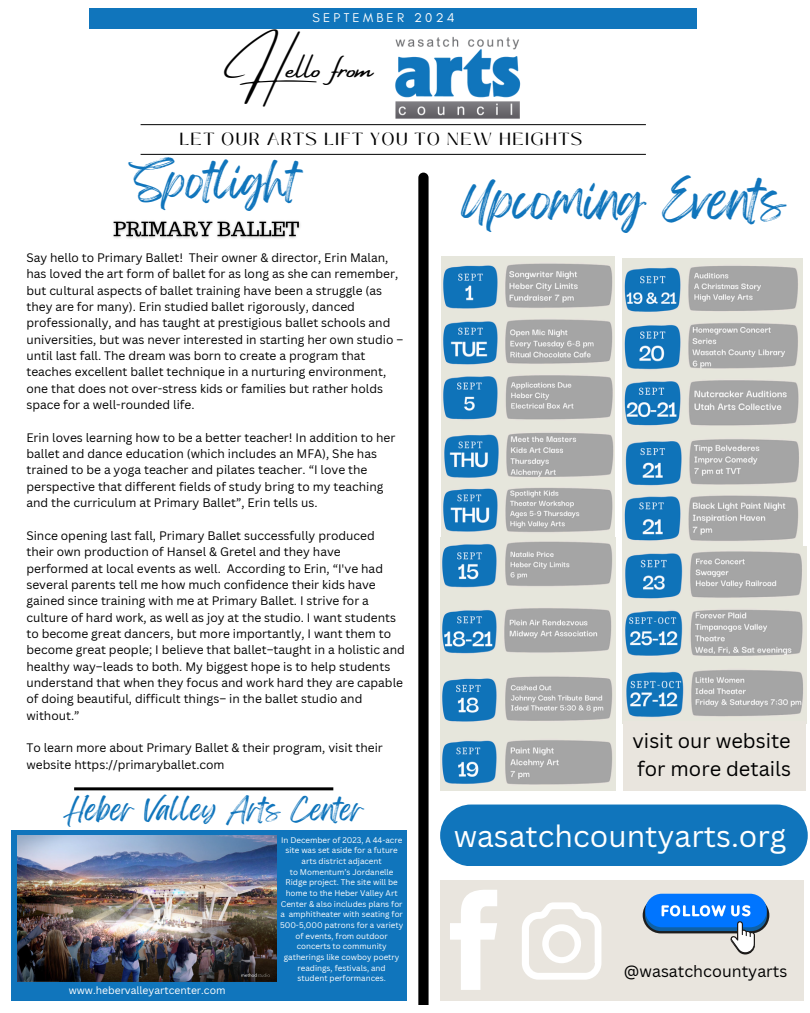
<style>
.page{position:relative;width:810px;height:1013px;background:#fff}
.page>*{position:absolute;margin:0;border:0;box-sizing:border-box;transform-origin:0 0}
.t1{font:45.1px "Feeling Passionate";color:#1075bc}
.t2{font:41px "Feeling Passionate";color:#1075bc}
.t3{font:33.3px "Amsterdam Four";color:#000}
.t4{font:30px "Canva Sans";color:#fff}
.t5{font:26px "Feeling Passionate";color:#1075bc}
.t6{font:20px/28.1px "Canva Sans";color:#000}
.t7{font:17.5px "Black Mango";letter-spacing:.08em;color:#000}
.t8{font:16px "Canva Sans";color:#000}
.t9{font:12.9px "Glacial Indifference";letter-spacing:.25em;color:#fdfdfd}
.t10{font:12px/16.3px "Canva Sans";color:#000}
.t11{font:10.3px "Canva Sans";color:#fff}
.t12{font:8px/10.7px "Canva Sans";color:#fff;text-align:center}
</style>
<div class="page">
<div style="left:90px;top:8px;width:607px;height:20px;background:#1075bc"></div>
<hr style="left:141px;top:124px;width:505px;height:1px;background:#000">
<hr style="left:141px;top:154px;width:505px;height:1px;background:#000">
<img style="left:395px;top:36px;width:126px;height:83px">
<svg style="left:418px;top:173px;width:11px;height:831px"></svg>
<div style="left:440px;top:804px;width:368px;height:62px;background:#1075bc"></div>
<div style="left:11px;top:829px;width:396px;height:171px;background:#1075bc"></div>
<hr style="left:74px;top:787px;width:259px;height:3px;background:#000">
<div style="left:440px;top:879px;width:364px;height:121px;background:#e9e5de"></div>
<svg style="left:450px;top:890px;width:47px;height:99px"></svg>
<svg style="left:522px;top:902px;width:80px;height:77px"></svg>
<div style="left:645px;top:893px;width:122px;height:34px;background:#0075ff;border-radius:17px"></div>
<svg style="left:643px;top:897px;width:126px;height:57px"></svg>
<img style="left:442px;top:257px;width:172px;height:280px">
<img style="left:440px;top:537px;width:176px;height:253px">
<img style="left:622px;top:258px;width:180px;height:288px">
<img style="left:622px;top:546px;width:184px;height:178px">
<div style="left:623px;top:721px;width:182px;height:70px;background:#e9e5de"></div>
<img style="left:18px;top:835px;width:259px;height:146px">
<img style="left:113px;top:221px;width:187px;height:18px">
<p class="t9" style="left:313px;top:10px;width:144px">SEPTEMBER 2024</p>
<p class="t3" style="left:235px;top:50px;width:140px">Hello from</p>
<p class="t7" style="left:179px;top:125px;width:405px">LET OUR ARTS LIFT YOU TO NEW HEIGHTS</p>
<p class="t1" style="left:462px;top:163px;width:326px">Upcoming Events</p>
<h3 class="t2" style="left:134px;top:148px;width:165px">Spotlight</h3>
<h2 class="t10" style="left:26px;top:249px;width:378px">Say hello to Primary Ballet! Their owner &amp; director, Erin Malan, has loved the art form of ballet for as long as she can remember, but cultural aspects of ballet training have been a struggle (as they are for many). Erin studied ballet rigorously, danced professionally, and has taught at prestigious ballet schools and universities, but was never interested in starting her own studio – until last fall. The dream was born to create a program that teaches excellent ballet technique in a nurturing environment, one that does not over-stress kids or families but rather holds space for a well-rounded life.</h2>
<p class="t10" style="left:26px;top:429px;width:370px">Erin loves learning how to be a better teacher! In addition to her ballet and dance education (which includes an MFA), She has trained to be a yoga teacher and pilates teacher. “I love the perspective that different fields of study bring to my teaching and the curriculum at Primary Ballet”, Erin tells us.</p>
<h6 class="t10" style="left:26px;top:527px;width:380px">Since opening last fall, Primary Ballet successfully produced their own production of Hansel &amp; Gretel and they have performed at local events as well. According to Erin, “I've had several parents tell me how much confidence their kids have gained since training with me at Primary Ballet. I strive for a culture of hard work, as well as joy at the studio. I want students to become great dancers, but more importantly, I want them to become great people; I believe that ballet–taught in a holistic and healthy way–leads to both. My biggest hope is to help students understand that when they focus and work hard they are capable of doing beautiful, difficult things– in the ballet studio and without.”</h6>
<h1 class="t10" style="left:26px;top:739px;width:358px">To learn more about Primary Ballet &amp; their program, visit their website https://primaryballet.com</h1>
<h1 class="t5" style="left:64px;top:788px;width:301px">Heber Valley Arts Center</h1>
<p class="t12" style="left:281px;top:834px;width:123px">In December of 2023, A 44-acre site was set aside for a future arts district adjacent</p>
<p class="t12" style="left:280px;top:866px;width:125px">to Momentum’s Jordanelle<br>Ridge project. The site will be home to the Heber Valley Art<br>Center &amp; also includes plans for a amphitheater with seating for<br>500-5,000 patrons for a variety of events, from outdoor concerts to community</p>
<p class="t12" style="left:284px;top:951px;width:117px">gatherings like cowboy poetry</p>
<p class="t12" style="left:298px;top:962px;width:90px">readings, festivals, and</p>
<h5 class="t12" style="left:298px;top:972px;width:90px">student performances.</h5>
<h2 class="t11" style="left:69px;top:982px;width:158px">www.hebervalleyartcenter.com</h2>
<p class="t6" style="left:633px;top:725px;width:160px">visit our website for more details</p>
<p class="t4" style="left:454px;top:814px;width:334px">wasatchcountyarts.org</p>
<p class="t8" style="left:624px;top:959px;width:165px">@wasatchcountyarts</p>
</div>
